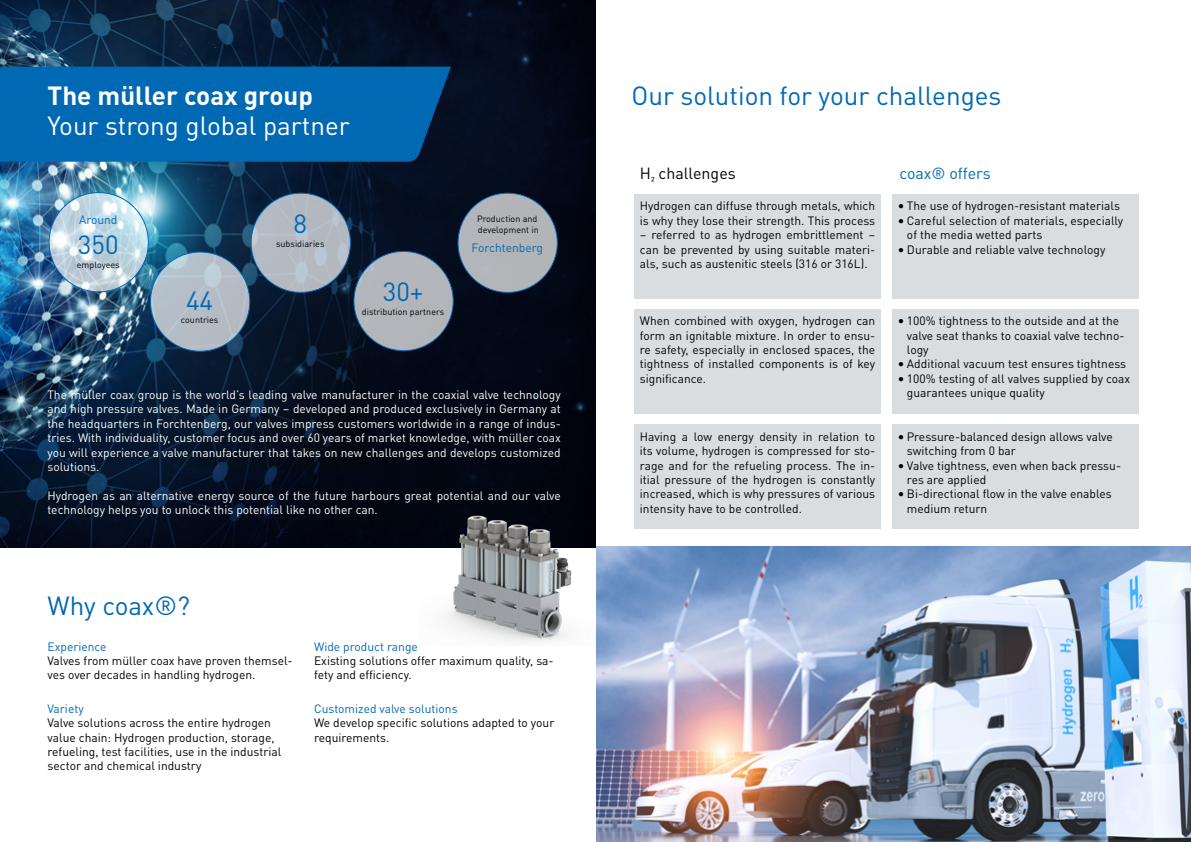
<style>
.page{position:relative;width:1191px;height:842px;background:#fff}
.page>*{position:absolute;margin:0;border:0;box-sizing:border-box;transform-origin:0 0}
.t1{font:26px "DINOT";color:#0069b4}
.t2{font:26px "DINOT";color:#fff}
.t3{font:700 26px "DINOT";color:#fff}
.t4{font:16px "DINOT";color:#000}
.t5{font:16px "DINOT";letter-spacing:-.005em;color:#0069b4}
.t6{font:12px/14.4px "DINOT";color:#000}
.t7{font:12px/14.4px "DINOT";color:#fff;text-align:justify}
.t8{font:12px "DINOT";color:#0069b4}
.t9{font:9px/11px "DINOT";color:#000}
.s1{font-family:"Calibri";font-weight:700}
</style>
<div class="page">
<img style="left:0;top:0;width:595px;height:547px">
<div style="left:0;top:67px;width:451px;height:95px;background:#0069b4"></div>
<img style="left:419px;top:502px;width:177px;height:140px">
<svg style="left:49px;top:193px;width:99px;height:99px;background:#c6dae4"></svg>
<svg style="left:251px;top:193px;width:99px;height:99px;background:#b1b9c2"></svg>
<div style="left:458px;top:193px;width:99px;height:99px;background:#b2b5b9;border-radius:50%"></div>
<div style="left:354px;top:251px;width:99px;height:100px;background:#b3b5bb;border-radius:50%"></div>
<svg style="left:150px;top:252px;width:100px;height:99px;background:#b0bcc7"></svg>
<img style="left:596px;top:546px;width:595px;height:296px">
<div style="left:634px;top:194px;width:247px;height:105px;background:#dadde0"></div>
<div style="left:634px;top:309px;width:247px;height:105px;background:#dadde0"></div>
<div style="left:634px;top:424px;width:247px;height:105px;background:#dadde0"></div>
<div style="left:892px;top:194px;width:247px;height:105px;background:#dadde0"></div>
<div style="left:892px;top:309px;width:247px;height:105px;background:#dadde0"></div>
<div style="left:892px;top:424px;width:247px;height:105px;background:#dadde0"></div>
<h1 class="t3" style="left:48px;top:75px;width:267px">The müller coax group</h1>
<h1 class="t2" style="left:48px;top:106px;width:304px">Your strong global partner</h1>
<p class="t8" style="left:79px;top:211px;width:40px">Around</p>
<h1 class="t1" style="left:78px;top:225px;width:42px">350</h1>
<p class="t9" style="left:77px;top:258px;width:44px">employees</p>
<h1 class="t1" style="left:186px;top:280px;width:29px">44</h1>
<p class="t9" style="left:181px;top:314px;width:39px">countries</p>
<h1 class="t1" style="left:293px;top:204px;width:15px">8</h1>
<p class="t9" style="left:276px;top:237px;width:50px">subsidiaries</p>
<h1 class="t1" style="left:383px;top:272px;width:42px">30+</h1>
<p class="t9" style="left:362px;top:306px;width:84px">distribution partners</p>
<p class="t9" style="left:477px;top:212px;width:63px">Production and development in</p>
<p class="t8" style="left:471px;top:238px;width:73px">Forchtenberg</p>
<p class="t7" style="left:47px;top:386px;width:515px">The müller coax group is the world’s leading valve manufacturer in the coaxial valve technology and high pressure valves. Made in Germany – developed and produced exclusively in Germany at the headquarters in Forchtenberg, our valves impress customers worldwide in a range of indus&shy;tries. With individuality, customer focus and over 60 years of market knowledge, with müller coax you will experience a valve manufacturer that takes on new challenges and develops customized solutions.</p>
<p class="t7" style="left:47px;top:487px;width:515px">Hydrogen as an alternative energy source of the future harbours great potential and our valve technology helps you to unlock this potential like no other can.</p>
<h1 class="t1" style="left:48px;top:586px;width:144px">Why coax®?</h1>
<p class="t8" style="left:48px;top:637px;width:61px">Experience</p>
<p class="t6" style="left:48px;top:652px;width:247px">Valves from müller coax have proven themsel&shy;ves over decades in handling hydrogen.</p>
<p class="t8" style="left:48px;top:699px;width:38px">Variety</p>
<p class="t6" style="left:48px;top:715px;width:235px">Valve solutions across the entire hydrogen value chain: Hydrogen production, storage, refueling, test facilities, use in the industrial sector and chemical industry</p>
<p class="t8" style="left:314px;top:637px;width:105px">Wide product range</p>
<p class="t6" style="left:314px;top:652px;width:241px">Existing solutions offer maximum quality, sa&shy;fety and efficiency.</p>
<p class="t8" style="left:314px;top:699px;width:145px">Customized valve solutions</p>
<p class="t6" style="left:314px;top:715px;width:242px">We develop specific solutions adapted to your requirements.</p>
<h1 class="t1" style="left:631px;top:76px;width:371px">Our solution for your challenges</h1>
<h2 class="t4" style="left:640px;top:161px;width:97px">H₂ challenges</h2>
<h2 class="t5" style="left:899px;top:161px;width:93px">coax® offers</h2>
<p class="t6" style="left:898px;top:198px;width:224px"><span class="s1">•</span> The use of hydrogen-resistant materials</p>
<p class="t6" style="left:907px;top:212px;width:218px;text-indent:-9px"><span class="s1">•</span> Careful selection of materials, especially of the media wetted parts</p>
<p class="t6" style="left:898px;top:241px;width:209px"><span class="s1">•</span> Durable and reliable valve technology</p>
<p class="t6" style="left:640px;top:198px;width:237px">Hydrogen can diffuse through metals, which is why they lose their strength. This process</p>
<p class="t6" style="left:640px;top:227px;width:237px;text-align:justify">– referred to as hydrogen embrittlement – can be prevented by using suitable materi&shy;als, such as austenitic steels (316 or 316L).</p>
<p class="t6" style="left:640px;top:313px;width:237px;text-align:justify">When combined with oxygen, hydrogen can form an ignitable mixture. In order to ensu&shy;re safety, especially in enclosed spaces, the tightness of installed components is of key significance.</p>
<p class="t6" style="left:640px;top:428px;width:237px;text-align:justify">Having a low energy density in relation to its volume, hydrogen is compressed for sto&shy;rage and for the refueling process. The in&shy;itial pressure of the hydrogen is constantly increased, which is why pressures of various intensity have to be controlled.</p>
<p class="t6" style="left:907px;top:313px;width:219px;text-indent:-9px"><span class="s1">•</span> 100% tightness to the outside and at the valve seat thanks to coaxial valve techno&shy;logy</p>
<p class="t6" style="left:898px;top:356px;width:230px"><span class="s1">•</span> Additional vacuum test ensures tightness</p>
<p class="t6" style="left:907px;top:370px;width:225px;text-indent:-9px"><span class="s1">•</span> 100% testing of all valves supplied by coax guarantees unique quality</p>
<p class="t6" style="left:907px;top:428px;width:207px;text-indent:-9px"><span class="s1">•</span> Pressure-balanced design allows valve switching from 0 bar</p>
<p class="t6" style="left:907px;top:457px;width:216px;text-indent:-9px"><span class="s1">•</span> Valve tightness, even when back pressu&shy;res are applied</p>
<p class="t6" style="left:907px;top:486px;width:206px;text-indent:-9px"><span class="s1">•</span> Bi-directional flow in the valve enables medium return</p>
</div>
